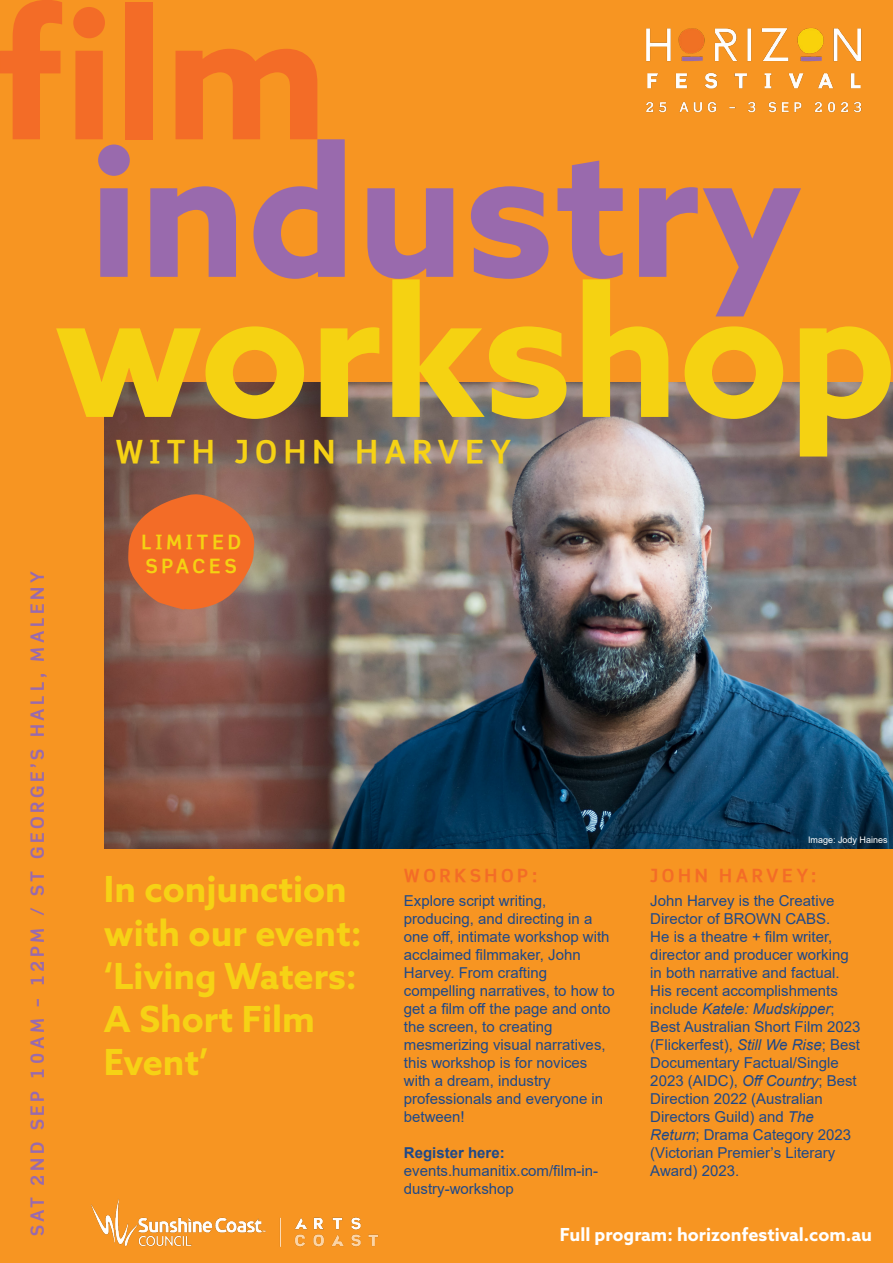
<style>
.page{position:relative;width:893px;height:1263px;background:#f79522}
.page>*{position:absolute;margin:0;border:0;box-sizing:border-box;transform-origin:0 0}
.t1{font:700 180px "Azo Sans";color:#996aad}
.t2{font:700 180px "Azo Sans";letter-spacing:-.005em;color:#f5d212}
.t3{font:700 180px "Azo Sans";color:#f36c27}
.t4{font:700 36px/43.2px "Azo Sans";color:#f6d215}
.t5{font:700 31.5px "Scene Alt";letter-spacing:.2em;color:#f6d215}
.t6{font:700 19.5px/23.4px "Scene Alt";letter-spacing:.2em;color:#f5d212}
.t7{font:700 18px "Scene Alt";letter-spacing:.2em;color:#996aad}
.t8{font:700 18px "Azo Sans";color:#fff}
.t9{font:700 18px "Scene Alt";letter-spacing:.2em;color:#f36c27}
.t10{font:15px/18px "Arial";color:#1e498a}
.t11{font:700 15px "Arial";color:#1e498a}
.t12{font:9px "Arial";color:#fff}
.s1{font-style:italic}
</style>
<div class="page">
<img style="left:105px;top:382px;width:788px;height:467px">
<img style="left:646px;top:28px;width:216px;height:85px">
<img style="left:91px;top:1199px;width:288px;height:48px">
<svg style="left:128px;top:493px;width:128px;height:117px;background:#d86b35"></svg>
<h1 class="t3" style="left:-4px;top:-44px;width:333px">film</h1>
<h1 class="t1" style="left:89px;top:93px;width:715px">industry</h1>
<h1 class="t2" style="left:54px;top:233px;width:845px">workshop</h1>
<h3 class="t5" style="left:115px;top:432px;width:397px">WITH JOHN HARVEY</h3>
<p class="t7" style="left:26px;top:1236px;width:667px;rotate:-90deg">SAT 2ND SEP 10AM – 12PM / ST GEORGE’S HALL, MALENY</p>
<h3 class="t6" style="left:142px;top:530px;width:101px">LIMITED<br>SPACES</h3>
<h2 class="t4" style="left:104px;top:867px;width:259px">In conjunction with our event: ‘Living Waters:<br>A Short Film<br>Event’</h2>
<p class="t12" style="left:808px;top:833px;width:81px">Image: Jody Haines</p>
<p class="t9" style="left:404px;top:864px;width:135px">WORKSHOP:</p>
<p class="t9" style="left:650px;top:864px;width:167px">JOHN HARVEY:</p>
<p class="t10" style="left:650px;top:892px;width:212px">John Harvey is the Creative<br>Director of BROWN CABS.<br>He is a theatre + film writer, director and producer working in both narrative and factual.<br>His recent accomplishments include <span class="s1">Katele: Mudskipper</span>;<br>Best Australian Short Film 2023 (Flickerfest), <span class="s1">Still We Rise</span>; Best<br>Documentary Factual/Single<br>2023 (AIDC), <span class="s1">Off Country</span>; Best<br>Direction 2022 (Australian<br>Directors Guild) and <span class="s1">The<br>Return</span>; Drama Category 2023 (Victorian Premier’s Literary<br>Award) 2023.</p>
<p class="t10" style="left:404px;top:892px;width:212px">Explore script writing, producing, and directing in a one off, intimate workshop with acclaimed filmmaker, John<br>Harvey. From crafting compelling narratives, to how to get a film off the page and onto the screen, to creating mesmerizing visual narratives, this workshop is for novices with a dream, industry professionals and everyone in between!</p>
<p class="t11" style="left:404px;top:1142px;width:102px">Register here:</p>
<p class="t10" style="left:404px;top:1162px;width:196px">events.humanitix.com/film-in&shy;dustry-workshop</p>
<p class="t8" style="left:560px;top:1223px;width:314px">Full program: horizonfestival.com.au</p>
</div>
